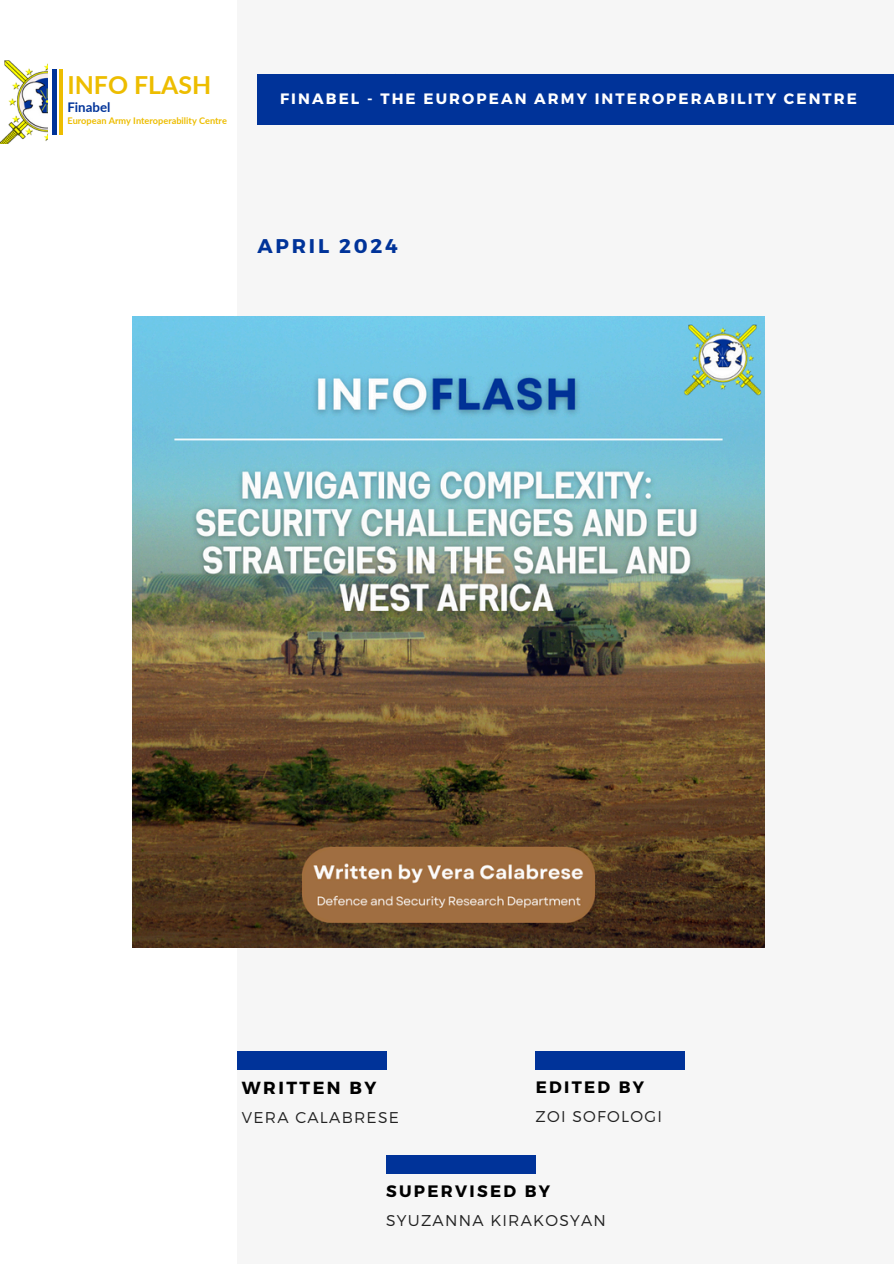
<style>
.page{position:relative;width:894px;height:1264px;background:#fff}
.page>*{position:absolute;margin:0;border:0;box-sizing:border-box;transform-origin:0 0}
.t1{font:700 24.9px "Lato";color:#edbd00}
.t2{font:700 19.8px "Montserrat";letter-spacing:.14em;color:#039}
.t3{font:700 17.55px "Montserrat";letter-spacing:.14em;color:#000}
.t4{font:700 16.5px "Montserrat";letter-spacing:.14em;color:#000}
.t5{font:300 15.6px "Montserrat";letter-spacing:.08em;color:#222}
.t6{font:700 15px "Montserrat";letter-spacing:.14em;color:#fff}
.t7{font:700 13.35px "Lato";color:#039}
.t8{font:700 9.15px "Lato";color:#edbd00}
</style>
<div class="page">
<div style="left:0;top:0;width:893px;height:1263px;background:#f6f6f6"></div>
<div style="left:0;top:0;width:236px;height:1263px;background:#fff"></div>
<div style="left:237px;top:1051px;width:149px;height:18px;background:#039"></div>
<div style="left:257px;top:74px;width:636px;height:51px;background:#039"></div>
<img style="left:0;top:60px;width:48px;height:83px">
<div style="left:16px;top:31px;width:64px;height:32px;background:#fff"></div>
<hr style="left:60px;top:69px;width:3px;height:66px;background:#edbd00">
<hr style="left:53px;top:69px;width:3px;height:66px;background:#039">
<div style="left:535px;top:1051px;width:149px;height:18px;background:#039"></div>
<div style="left:386px;top:1155px;width:149px;height:18px;background:#039"></div>
<img style="left:133px;top:316px;width:631px;height:631px">
<p class="t1" style="left:67px;top:69px;width:145px">INFO FLASH</p>
<p class="t8" style="left:67px;top:115px;width:161px">European Army Interoperability Centre</p>
<h2 class="t7" style="left:67px;top:99px;width:45px">Finabel</h2>
<h3 class="t6" style="left:280px;top:89px;width:578px">FINABEL - THE EUROPEAN ARMY INTEROPERABILITY CENTRE</h3>
<h3 class="t2" style="left:257px;top:233px;width:142px">APRIL 2024</h3>
<h2 class="t3" style="left:242px;top:1076px;width:136px">WRITTEN BY</h2>
<h1 class="t5" style="left:242px;top:1107px;width:158px">VERA CALABRESE</h1>
<p class="t4" style="left:535px;top:1076px;width:110px">EDITED BY</p>
<p class="t5" style="left:535px;top:1105px;width:128px">ZOI SOFOLOGI</p>
<p class="t4" style="left:386px;top:1180px;width:165px">SUPERVISED BY</p>
<p class="t5" style="left:386px;top:1210px;width:221px">SYUZANNA KIRAKOSYAN</p>
</div>
